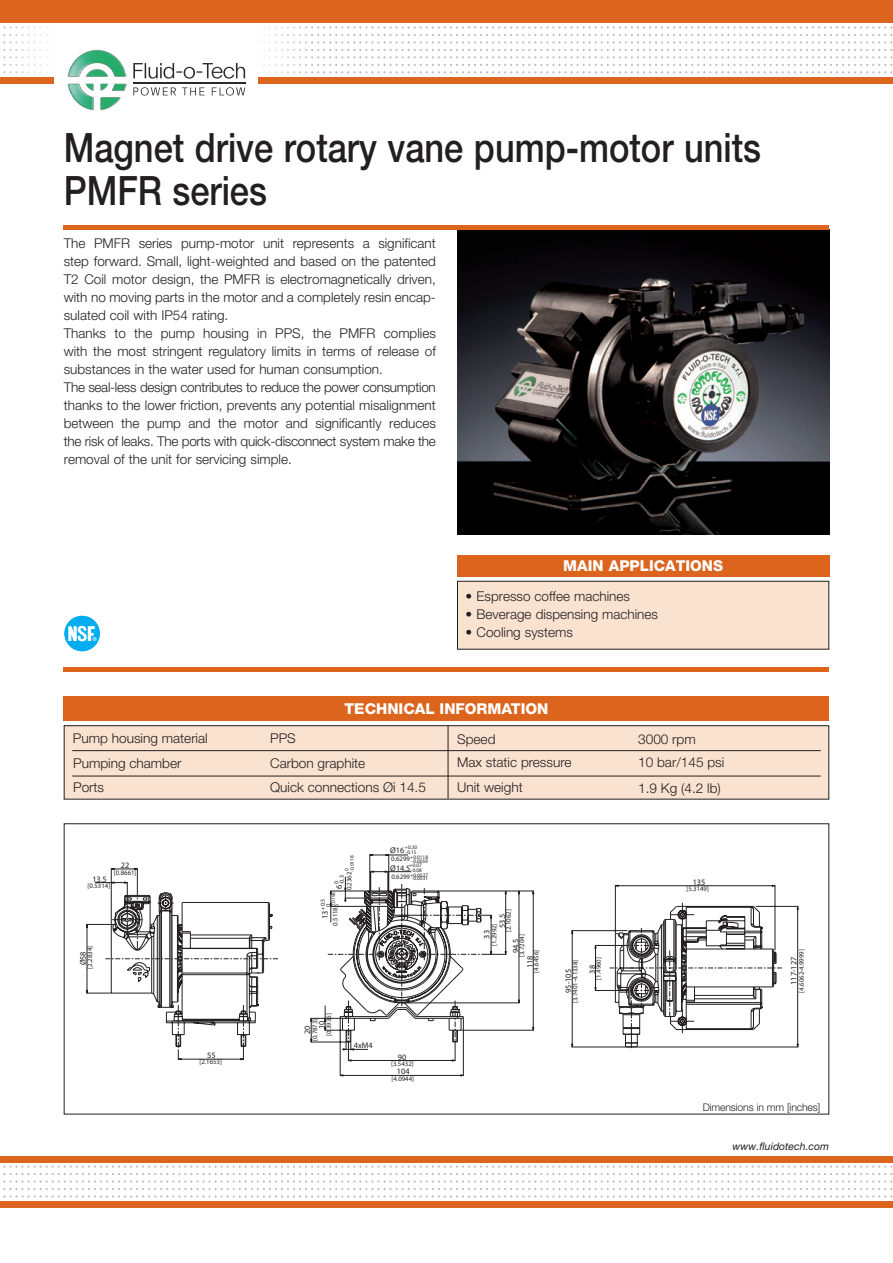
<style>
.page{position:relative;width:893px;height:1263px;background:#fff}
.page>*{position:absolute;margin:0;border:0;box-sizing:border-box;transform-origin:0 0}
.Normale{font:500 40.5px/43.5px "Helvetica Neue LT Std";color:#231f20;scale:.85 1}
.Normale-2{font:800 15px "Helvetica Neue LT Std";color:#fff}
.Normale-3{font:300 13.5px/18px "Helvetica Neue LT Std";color:#231f20;text-align:justify}
.Normale-4{font:300 10.5px "Helvetica Neue LT Std";letter-spacing:-.015em;color:#231f20}
.Normale-5{font:italic 10.5px "Helvetica Neue LT Std";color:#231f20}
.t1{font:8.25px "Myriad Pro";color:#231f20}
.t2{font:6.75px/14.7px "Myriad Pro";color:#231f20}
.t3{font:6px/5.2px "Myriad Pro";color:#231f20}
.t4{font:5.25px/4.7px "Myriad Pro";color:#231f20}
.t5{font:700 condensed 5.25px "Helvetica";color:#fff}
.s1{font-size:8.25px}
.s2{font-size:6.75px}
</style>
<div class="page">
<div style="left:0;top:1201px;width:893px;height:7px;background:#dc641c"></div>
<div style="left:0;top:1156px;width:893px;height:6px;background:#dc641c"></div>
<svg style="left:3px;top:1165px;width:890px;height:32px"></svg>
<img style="left:457px;top:230px;width:372px;height:304px">
<hr style="left:64px;top:668px;width:765px;height:4px;background:#dc641c">
<div style="left:64px;top:225px;width:765px;height:5px;background:#dc641c"></div>
<div style="left:0;top:77px;width:893px;height:7px;background:#dc641c"></div>
<div style="left:0;top:0;width:893px;height:22px;background:#dc641c"></div>
<div style="left:54px;top:48px;width:204px;height:60px;background:#fff"></div>
<img style="left:67px;top:83px;width:60px;height:28px">
<hr style="left:133px;top:82px;width:112px;height:2px;background:#2a2a2d">
<svg style="left:133px;top:87px;width:112px;height:9px"></svg>
<svg style="left:3px;top:26px;width:890px;height:53px"></svg>
<div style="left:457px;top:555px;width:372px;height:21px;background:#dc641c"></div>
<div style="left:457px;top:581px;width:372px;height:68px;background:#fae2d0"></div>
<div style="left:457px;top:581px;width:372px;height:68px;border:1px solid #231f20"></div>
<svg style="left:310px;top:854px;width:224px;height:222px"></svg>
<svg style="left:86px;top:868px;width:192px;height:192px"></svg>
<svg style="left:571px;top:885px;width:227px;height:163px"></svg>
<div style="left:64px;top:696px;width:765px;height:25px;background:#dc641c"></div>
<div style="left:64px;top:726px;width:765px;height:73px;background:#fae2d0"></div>
<div style="left:64px;top:725px;width:765px;height:74px;border:1px solid #231f20"></div>
<hr style="left:72px;top:750px;width:749px;height:1px;background:#231f20">
<hr style="left:72px;top:776px;width:749px;height:1px;background:#231f20">
<hr style="left:448px;top:725px;width:1px;height:74px;background:#231f20">
<div style="left:64px;top:616px;width:36px;height:35px;background:#00aeef;border-radius:50%"></div>
<svg style="left:68px;top:626px;width:27px;height:15px"></svg>
<p class="Normale" style="left:64px;top:125px;width:822px">Magnet drive rotary vane pump-motor units<br>PMFR series</p>
<p class="Normale-3" style="left:64px;top:234px;width:374px">The PMFR series pump-motor unit represents a significant step forward. Small, light-weighted and based on the patented T2 Coil motor design, the PMFR is electromagnetically driven, with no moving parts in the motor and a completely resin encap&shy;sulated coil with IP54 rating.</p>
<p class="Normale-3" style="left:64px;top:324px;width:374px">Thanks to the pump housing in PPS, the PMFR complies with the most stringent regulatory limits in terms of release of substances in the water used for human consumption.</p>
<p class="Normale-3" style="left:64px;top:378px;width:374px">The seal-less design contributes to reduce the power consumption thanks to the lower friction, prevents any potential misalignment between the pump and the motor and significantly reduces the risk of leaks. The ports with quick-disconnect system make the removal of the unit for servicing simple.</p>
<p class="t5" style="left:92px;top:636px;width:6px">®</p>
<p class="Normale-2" style="left:563px;top:557px;width:161px">MAIN APPLICATIONS</p>
<p class="Normale-3" style="left:466px;top:587px;width:166px">• Espresso coffee machines</p>
<p class="Normale-3" style="left:466px;top:605px;width:194px">• Beverage dispensing machines</p>
<p class="Normale-3" style="left:466px;top:623px;width:109px">• Cooling systems</p>
<p class="Normale-2" style="left:344px;top:700px;width:205px">TECHNICAL INFORMATION</p>
<p class="Normale-3" style="left:73px;top:729px;width:136px">Pump housing material</p>
<p class="Normale-3" style="left:270px;top:729px;width:27px">PPS</p>
<p class="Normale-3" style="left:73px;top:754px;width:110px">Pumping chamber</p>
<p class="Normale-3" style="left:73px;top:778px;width:33px">Ports</p>
<p class="Normale-3" style="left:270px;top:778px;width:157px">Quick connections Øi 14.5</p>
<p class="Normale-3" style="left:457px;top:778px;width:67px">Unit weight</p>
<p class="Normale-3" style="left:638px;top:778px;width:84px">1.9 Kg (4.2 lb)</p>
<p class="Normale-3" style="left:457px;top:729px;width:40px">Speed</p>
<p class="Normale-3" style="left:638px;top:729px;width:59px">3000 rpm</p>
<p class="Normale-3" style="left:457px;top:753px;width:116px">Max static pressure</p>
<p class="Normale-3" style="left:638px;top:753px;width:88px">10 bar/145 psi</p>
<p class="Normale-3" style="left:270px;top:754px;width:97px">Carbon graphite</p>
<p class="t1" style="left:121px;top:860px;width:10px">22</p>
<p class="t2" style="left:114px;top:865px;width:24px">[0.8661]</p>
<p class="t1" style="left:92px;top:874px;width:16px">13.5</p>
<p class="t2" style="left:88px;top:878px;width:24px">[0.5314]</p>
<p class="t2" style="left:83px;top:969px;width:24px;rotate:-90deg">[2.2834]</p>
<p class="t1" style="left:78px;top:965px;width:16px;rotate:-90deg">Ø58</p>
<p class="t4" style="left:350px;top:872px;width:18px;rotate:-90deg">-0.0118</p>
<p class="t2" style="left:342px;top:890px;width:24px;rotate:-90deg">0.2362<sup>0</sup></p>
<p class="t3" style="left:339px;top:884px;width:11px;rotate:-90deg">-0.3</p>
<p class="t1" style="left:334px;top:889px;width:10px;rotate:-90deg">6 <sup>0</sup></p>
<p class="t2" style="left:328px;top:926px;width:35px;rotate:-90deg">0.5118<sup>0.0196</sup></p>
<p class="t3" style="left:320px;top:907px;width:9px;text-indent:-13px;rotate:-90deg"><span class="s1">13</span> +0.5<br>0</p>
<p class="t4" style="left:335px;top:906px;width:4px;rotate:-90deg">0</p>
<p class="t4" style="left:390px;top:845px;width:29px"><span class="s1">Ø16</span>+0.30</p>
<p class="t4" style="left:406px;top:850px;width:12px">-0.15</p>
<p class="t4" style="left:391px;top:855px;width:38px"><span class="s2">0.6299</span>+0.0118</p>
<p class="t4" style="left:412px;top:858px;width:18px">-0.0059</p>
<p class="t1" style="left:390px;top:863px;width:33px">Ø14.5<sup>+0.07</sup></p>
<p class="t4" style="left:391px;top:868px;width:38px;text-indent:20px">-0.08<br><span class="s2">0.6299</span>+0.0027</p>
<p class="t4" style="left:412px;top:876px;width:18px">-0.0031</p>
<p class="t2" style="left:501px;top:932px;width:24px;rotate:-90deg">[2.1062]</p>
<p class="t1" style="left:497px;top:928px;width:16px;rotate:-90deg">53.5</p>
<p class="t2" style="left:487px;top:946px;width:24px;rotate:-90deg">[1.2992]</p>
<p class="t1" style="left:481px;top:939px;width:10px;rotate:-90deg">33</p>
<p class="t1" style="left:511px;top:953px;width:16px;rotate:-90deg">94.5</p>
<p class="t2" style="left:514px;top:957px;width:24px;rotate:-90deg">[3.7204]</p>
<p class="t1" style="left:525px;top:968px;width:14px;rotate:-90deg">118</p>
<p class="t2" style="left:529px;top:972px;width:24px;rotate:-90deg">[4.6456]</p>
<p class="t1" style="left:563px;top:993px;width:25px;rotate:-90deg">95-105</p>
<p class="t2" style="left:568px;top:1003px;width:45px;rotate:-90deg">[3.7401-4.1338]</p>
<p class="t2" style="left:591px;top:980px;width:24px;rotate:-90deg">[1.4960]</p>
<p class="t1" style="left:587px;top:973px;width:10px;rotate:-90deg">38</p>
<p class="t1" style="left:693px;top:877px;width:14px">135</p>
<p class="t2" style="left:686px;top:881px;width:24px">[5.3149]</p>
<p class="t1" style="left:302px;top:1034px;width:10px;rotate:-90deg">20</p>
<p class="t2" style="left:308px;top:1036px;width:24px;line-height:14.1px;text-indent:-5px;rotate:-90deg">[0.7873] [0.3936]</p>
<p class="t1" style="left:316px;top:1029px;width:10px;rotate:-90deg">10</p>
<p class="t1" style="left:354px;top:1040px;width:20px">4xM4</p>
<p class="t1" style="left:207px;top:1050px;width:10px">55</p>
<p class="t2" style="left:199px;top:1054px;width:24px">[2.1653]</p>
<p class="t1" style="left:398px;top:1052px;width:10px">90</p>
<p class="t2" style="left:391px;top:1056px;width:25px">[3.5432] [4.0944]</p>
<p class="t1" style="left:397px;top:1066px;width:14px">104</p>
<p class="t1" style="left:788px;top:985px;width:30px;rotate:-90deg">117-127</p>
<p class="t2" style="left:794px;top:993px;width:45px;rotate:-90deg">[4.6062-4.9999]</p>
<p class="Normale-4" style="left:703px;top:1101px;width:119px">Dimensions in mm [inches]</p>
<p class="Normale-5" style="left:732px;top:1140px;width:98px">www.fluidotech.com</p>
</div>
